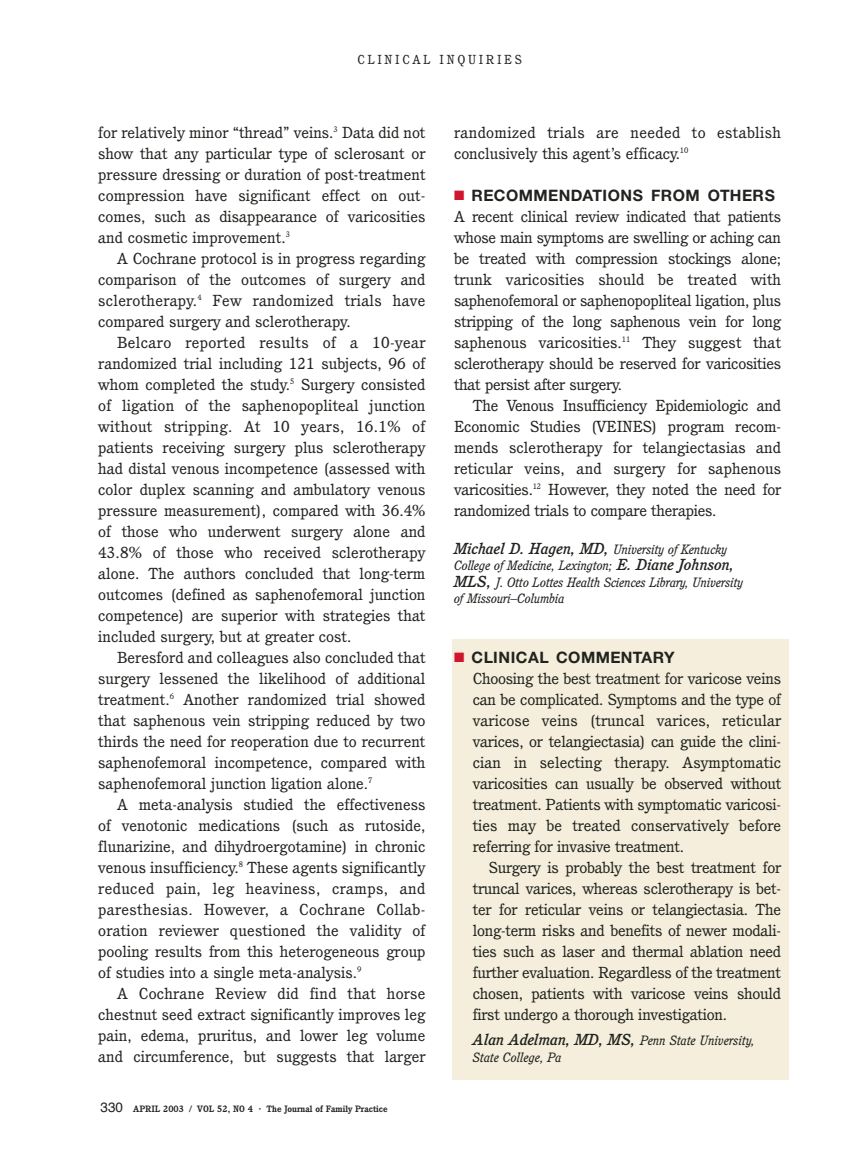
<style>
.page{position:relative;width:851px;height:1161px;background:#fff}
.page>*{position:absolute;margin:0;border:0;box-sizing:border-box;transform-origin:0 0}
.t1{font:700 15.75px "Helvetica Neue";letter-spacing:.025em;color:#20231e}
.t2{font:15.6px/21px "Cushing";color:#20231e;text-align:justify;scale:1.06 1}
.t3{font:15.6px/21px "Cushing";letter-spacing:.02em;color:#20231e;scale:1.06 1}
.t4{font:italic 13.2px/16.5px "Cushing";letter-spacing:-.01em;color:#20231e}
.t5{font:12.75px "Cushing";letter-spacing:.21em;color:#20231e}
.t6{font:700 9px "Cushing";color:#20231e}
.s1{font-family:"Helvetica";font-weight:400;font-size:13.5px}
.s2{font-size:10.5px}
.s3{color:#cf162d}
.s4{font-weight:500;font-size:15.6px}
</style>
<div class="page">
<div style="left:452px;top:639px;width:337px;height:441px;background:#f5eedc"></div>
<p class="t5" style="left:357px;top:54px;width:166px">CLINICAL INQUIRIES</p>
<p class="t2" style="left:98px;top:123px;width:310px">for relatively minor “thread” veins.<sup>3</sup> Data did not show that any particular type of sclerosant or pressure dressing or duration of post-treatment compression have significant effect on out&shy;comes, such as disappearance of varicosities and cosmetic improvement.<sup>3</sup></p>
<p class="t2" style="left:98px;top:249px;width:310px;text-indent:19px">A Cochrane protocol is in progress regarding comparison of the outcomes of surgery and sclerotherapy.<sup>4</sup> Few randomized trials have compared surgery and sclerotherapy.</p>
<p class="t2" style="left:98px;top:333px;width:310px;text-indent:19px">Belcaro reported results of a 10-year randomized trial including 121 subjects, 96 of whom completed the study.<sup>5</sup> Surgery consisted of ligation of the saphenopopliteal junction without stripping. At 10 years, 16.1% of patients receiving surgery plus sclerotherapy had distal venous incompetence (assessed with color duplex scanning and ambulatory venous pressure measurement), compared with 36.4% of those who underwent surgery alone and 43.8% of those who received sclerotherapy alone. The authors concluded that long-term outcomes (defined as saphenofemoral junction competence) are superior with strategies that included surgery, but at greater cost.</p>
<p class="t2" style="left:98px;top:648px;width:310px;text-indent:19px">Beresford and colleagues also concluded that surgery lessened the likelihood of additional treatment.<sup>6</sup> Another randomized trial showed that saphenous vein stripping reduced by two thirds the need for reoperation due to recurrent saphenofemoral incompetence, compared with saphenofemoral junction ligation alone.<sup>7</sup></p>
<p class="t2" style="left:98px;top:795px;width:310px;text-indent:19px">A meta-analysis studied the effectiveness of venotonic medications (such as rutoside, flunarizine, and dihydroergotamine) in chronic venous insufficiency.<sup>8</sup> These agents significantly reduced pain, leg heaviness, cramps, and paresthesias. However, a Cochrane Collab&shy;oration reviewer questioned the validity of pooling results from this heterogeneous group of studies into a single meta-analysis.<sup>9</sup></p>
<p class="t2" style="left:98px;top:984px;width:310px;text-indent:19px">A Cochrane Review did find that horse chestnut seed extract significantly improves leg pain, edema, pruritus, and lower leg volume and circumference, but suggests that larger</p>
<p class="t6" style="left:100px;top:1106px;width:288px"><span class="s1">330</span> APRIL 2003 / VOL 52, NO 4 <span class="s2">·</span> The Journal of Family Practice</p>
<p class="t3" style="left:454px;top:123px;width:310px">randomized trials are needed to establish conclusively this agent’s efficacy.<sup>10</sup></p>
<p class="t1" style="left:454px;top:190px;width:322px"><span class="s3">■</span> RECOMMENDATIONS FROM OTHERS</p>
<p class="t2" style="left:454px;top:207px;width:310px">A recent clinical review indicated that patients whose main symptoms are swelling or aching can be treated with compression stockings alone; trunk varicosities should be treated with saphenofemoral or saphenopopliteal ligation, plus stripping of the long saphenous vein for long saphenous varicosities.<sup>11</sup> They suggest that sclerotherapy should be reserved for varicosities that persist after surgery.</p>
<p class="t2" style="left:454px;top:396px;width:310px;text-indent:19px">The Venous Insufficiency Epidemiologic and Economic Studies (VEINES) program recom&shy;mends sclerotherapy for telangiectasias and reticular veins, and surgery for saphenous varicosities.<sup>12</sup> However, they noted the need for randomized trials to compare therapies.</p>
<p class="t4" style="left:454px;top:542px;width:291px"><span class="s4">Michael D. Hagen, MD,</span> University of Kentucky College of Medicine, Lexington; <span class="s4">E. Diane Johnson, MLS,</span> J. Otto Lottes Health Sciences Library, University of Missouri–Columbia</p>
<p class="t1" style="left:454px;top:652px;width:222px"><span class="s3">■</span> CLINICAL COMMENTARY</p>
<p class="t2" style="left:472px;top:669px;width:292px">Choosing the best treatment for varicose veins can be complicated. Symptoms and the type of varicose veins (truncal varices, reticular varices, or telangiectasia) can guide the clini&shy;cian in selecting therapy. Asymptomatic varicosities can usually be observed without treatment. Patients with symptomatic varicosi&shy;ties may be treated conservatively before referring for invasive treatment.</p>
<p class="t2" style="left:472px;top:858px;width:292px;text-indent:16px">Surgery is probably the best treatment for truncal varices, whereas sclerotherapy is bet&shy;ter for reticular veins or telangiectasia. The long-term risks and benefits of newer modali&shy;ties such as laser and thermal ablation need further evaluation. Regardless of the treatment chosen, patients with varicose veins should first undergo a thorough investigation.</p>
<p class="t4" style="left:472px;top:1033px;width:283px"><span class="s4">Alan Adelman, MD, MS,</span> Penn State University,<br>State College, Pa</p>
</div>
